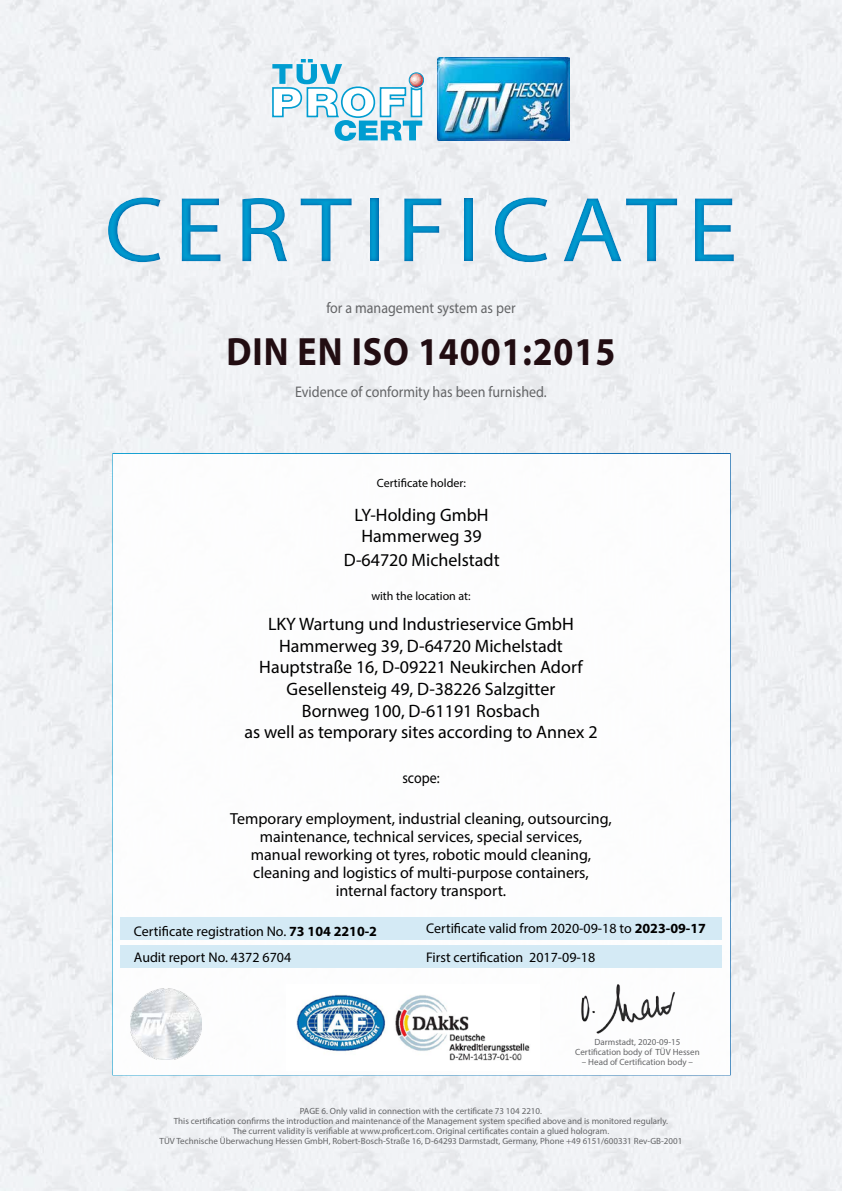
<style>
.page{position:relative;width:842px;height:1191px;background:#fff}
.page>*{position:absolute;margin:0;border:0;box-sizing:border-box;transform-origin:0 0}
.t1{font:93px "Myriad Pro";letter-spacing:.1em;color:#009dd1;scale:1.1 1}
.t2{font:700 39.6px "Myriad Pro";letter-spacing:.025em;color:#220d12;scale:.91 1}
.t3{font:18px/21.6px "Myriad Pro";color:#000;text-align:center}
.t4{font:16px/18px "Myriad Pro";color:#000;text-align:center}
.t5{font:15.4px "Myriad Pro";color:#646567;scale:.91 1}
.t6{font:15.4px "Myriad Pro";color:#000;scale:.91 1}
.t7{font:14px/26px "Myriad Pro";color:#000}
.t8{font:12px "Myriad Pro";color:#000}
.t9{font:9px/10px "Myriad Pro";color:#646567;text-align:center}
.s1{font-weight:700}
</style>
<div class="page">
<img style="left:0;top:0;width:842px;height:1191px">
<img style="left:437px;top:57px;width:132px;height:83px">
<svg style="left:272px;top:59px;width:152px;height:82px"></svg>
<div style="left:112px;top:453px;width:619px;height:622px;background:#fff;border:2px solid #fff"></div>
<img style="left:296px;top:995px;width:234px;height:66px">
<img style="left:749px;top:906px;width:78px;height:54px">
<img style="left:736px;top:795px;width:97px;height:40px">
<img style="left:737px;top:681px;width:95px;height:34px">
<img style="left:738px;top:576px;width:93px;height:35px">
<img style="left:737px;top:479px;width:91px;height:36px">
<img style="left:581px;top:984px;width:94px;height:50px">
<div style="left:120px;top:945px;width:602px;height:23px;background:#d0e8f4"></div>
<div style="left:121px;top:917px;width:601px;height:22px;background:#d0e8f4"></div>
<div style="left:0;top:172px;width:842px;height:114px;background:#0062ac;opacity:.75"></div>
<img style="left:130px;top:988px;width:71px;height:71px">
<h1 class="t1" style="left:104px;top:173px;width:577px">CERTIFICATE</h1>
<h3 class="t5" style="left:326px;top:298px;width:209px">for a management system as per</h3>
<h2 class="t2" style="left:227px;top:326px;width:429px">DIN EN ISO 14001:2015</h2>
<h3 class="t5" style="left:295px;top:382px;width:278px">Evidence of conformity has been furnished.</h3>
<h3 class="t8" style="left:377px;top:475px;width:91px">Certificate holder:</h3>
<h3 class="t3" style="left:355px;top:503px;width:136px">LY-Holding GmbH<br>Hammerweg 39</h3>
<h3 class="t3" style="left:344px;top:549px;width:157px">D-64720 Michelstadt</h3>
<h3 class="t8" style="left:371px;top:589px;width:101px">with the location at:</h3>
<h3 class="t3" style="left:244px;top:613px;width:355px">LKY Wartung und Industrieservice GmbH Hammerweg 39, D-64720 Michelstadt Hauptstraße 16, D-09221 Neukirchen Adorf Gesellensteig 49, D-38226 Salzgitter<br>Bornweg 100, D-61191 Rosbach<br>as well as temporary sites according to Annex 2</h3>
<h3 class="t6" style="left:402px;top:768px;width:42px">scope:</h3>
<p class="t4" style="left:230px;top:809px;width:383px">Temporary employment, industrial cleaning, outsourcing, maintenance, technical services, special services,<br>manual reworking ot tyres, robotic mould cleaning, cleaning and logistics of multi-purpose containers, internal factory transport.</p>
<h3 class="t7" style="left:134px;top:917px;width:245px">Certificate registration No. <span class="s1">73 104 2210-2<br></span>Audit report No. 4372 6704</h3>
<h3 class="t7" style="left:426px;top:915px;width:281px">Certificate valid from 2020-09-18 to <span class="s1">2023-09-17</span></h3>
<h3 class="t7" style="left:426px;top:943px;width:171px">First certification 2017-09-18</h3>
<p class="t9" style="left:575px;top:1037px;width:126px">Darmstadt, 2020-09-15<br>Certification body of TÜV Hessen</p>
<p class="t9" style="left:582px;top:1057px;width:113px">– Head of Certification body –</p>
<p class="t9" style="left:160px;top:1106px;width:524px">PAGE 6. Only valid in connection with the certificate 73 104 2210.<br>This certification confirms the introduction and maintenance of the Management system specified above and is monitored regularly.<br>The current validity is verifiable at www.proficert.com. Original certificates contain a glued hologram.<br>TÜV Technische Überwachung Hessen GmbH, Robert-Bosch-Straße 16, D-64293 Darmstadt, Germany, Phone +49 6151/600331 Rev-GB-2001</p>
</div>
